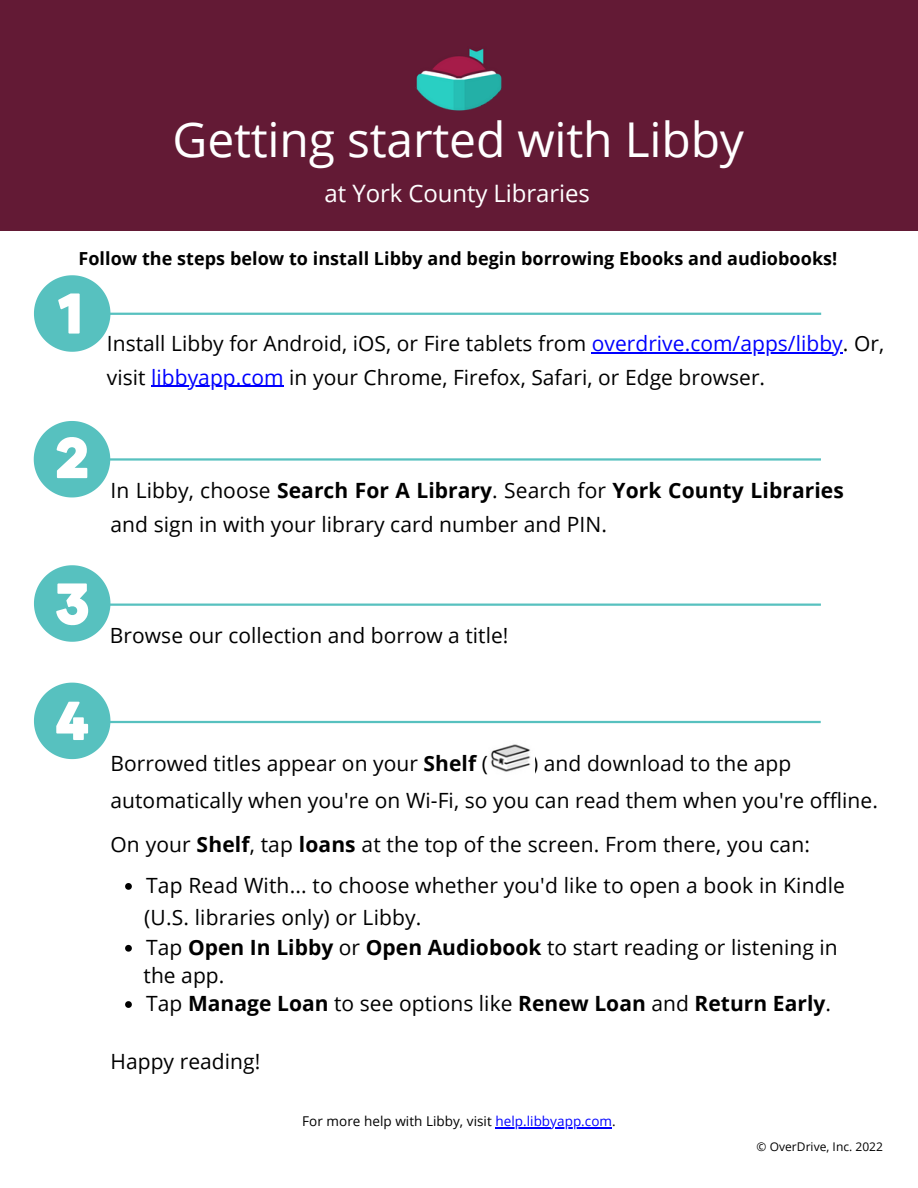
<style>
.page{position:relative;width:918px;height:1188px;background:#fff}
.page>*{position:absolute;margin:0;border:0;box-sizing:border-box;transform-origin:0 0}
.t1{font:48px "Open Sans";letter-spacing:-.005em;color:#fff}
.t2{font:24px "Open Sans";letter-spacing:-.005em;color:#fff}
.t3{font:21px/33.8px "Open Sans";letter-spacing:.005em;color:#000}
.t4{font:700 21px "Open Sans";letter-spacing:.005em;color:#000}
.t5{font:700 18px "Open Sans";letter-spacing:.005em;color:#000}
.t6{font:13.5px "Open Sans";letter-spacing:.005em;color:#000}
.t7{font:12px "Open Sans";letter-spacing:.005em;color:#000}
.s1{color:#00f}
.s2{font-weight:700}
.s3{font-weight:400}
</style>
<div class="page">
<div style="left:0;top:0;width:918px;height:231px;background:#631a35"></div>
<hr style="left:592px;top:352px;width:251px;height:1px;background:#00f">
<hr style="left:151px;top:386px;width:133px;height:1px;background:#00f">
<svg style="left:125px;top:883px;width:7px;height:7px"></svg>
<svg style="left:125px;top:945px;width:7px;height:7px"></svg>
<svg style="left:125px;top:1001px;width:7px;height:7px"></svg>
<img style="left:490px;top:744px;width:41px;height:28px">
<img style="left:415px;top:48px;width:87px;height:63px">
<svg style="left:34px;top:275px;width:76px;height:77px"></svg>
<hr style="left:82px;top:313px;width:739px;height:2px;background:#57c1bf">
<hr style="left:82px;top:458px;width:739px;height:3px;background:#57c1bf">
<svg style="left:34px;top:421px;width:76px;height:76px"></svg>
<hr style="left:82px;top:604px;width:739px;height:2px;background:#57c1bf">
<svg style="left:34px;top:565px;width:76px;height:77px"></svg>
<hr style="left:82px;top:721px;width:739px;height:2px;background:#57c1bf">
<svg style="left:34px;top:683px;width:76px;height:76px"></svg>
<hr style="left:495px;top:1128px;width:117px;height:1px;background:#00f">
<h1 class="t1" style="left:173px;top:106px;width:573px">Getting started with Libby</h1>
<p class="t2" style="left:325px;top:176px;width:267px">at York County Libraries</p>
<p class="t5" style="left:79px;top:245px;width:760px">Follow the steps below to install Libby and begin borrowing Ebooks and audiobooks!</p>
<p class="t3" style="left:107px;top:326px;width:779px">Install Libby for Android, iOS, or Fire tablets from <span class="s1">overdrive.com/apps/libby</span>. Or, visit <span class="s1">libbyapp.com</span> in your Chrome, Firefox, Safari, or Edge browser.</p>
<p class="t3" style="left:110px;top:473px;width:735px;line-height:34.2px">In Libby, choose <span class="s2">Search For A Library</span>. Search for <span class="s2">York County Libraries </span>and sign in with your library card number and PIN.</p>
<p class="t3" style="left:110px;top:618px;width:400px">Browse our collection and borrow a title!</p>
<p class="t3" style="left:110px;top:746px;width:379px">Borrowed titles appear on your <span class="s2">Shelf</span> (</p>
<p class="t3" style="left:110px;top:744px;width:769px;line-height:37.2px;text-indent:422px">) and download to the app automatically when you're on Wi-Fi, so you can read them when you're offline.</p>
<p class="t3" style="left:110px;top:827px;width:701px">On your <span class="s2">Shelf</span>, tap <span class="s2">loans</span> at the top of the screen. From there, you can:</p>
<p class="t3" style="left:146px;top:868px;width:700px">Tap Read With... to choose whether you'd like to open a book in Kindle</p>
<p class="t3" style="left:144px;top:900px;width:279px">(U.S. libraries only) or Libby.</p>
<p class="t3" style="left:144px;top:958px;width:82px">the app.</p>
<p class="t3" style="left:146px;top:930px;width:693px">Tap <span class="s2">Open In Libby</span> or <span class="s2">Open Audiobook</span> to start reading or listening in</p>
<p class="t4" style="left:146px;top:989px;width:686px"><span class="s3">Tap</span> Manage Loan <span class="s3">to see options like</span> Renew Loan <span class="s3">and</span> Return Early<span class="s3">.</span></p>
<p class="t3" style="left:110px;top:1044px;width:151px">Happy reading!</p>
<p class="t6" style="left:302px;top:1112px;width:315px">For more help with Libby, visit <span class="s1">help.libbyapp.com</span>.</p>
<p class="t7" style="left:757px;top:1138px;width:128px">© OverDrive, Inc. 2022</p>
</div>
